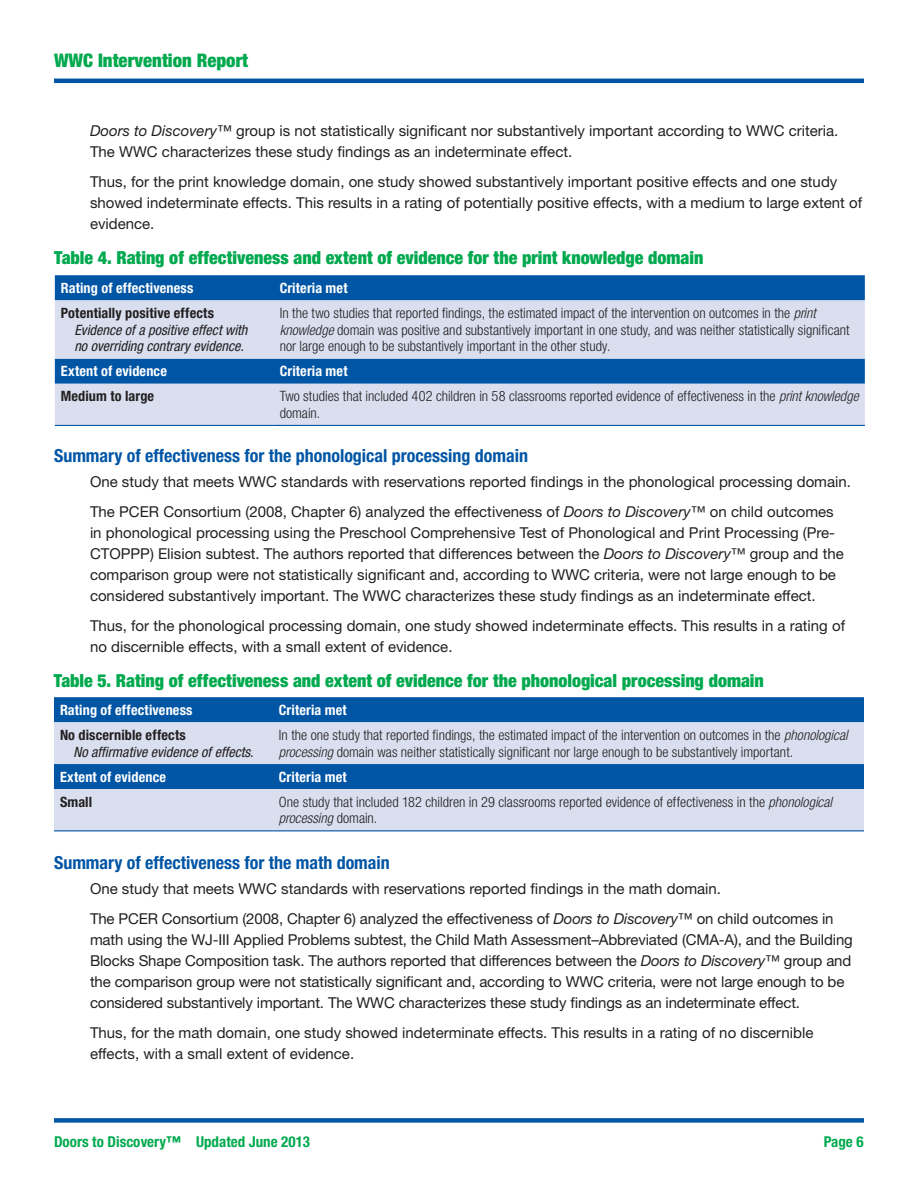
<style>
.page{position:relative;width:918px;height:1188px;background:#fff}
.page>*{position:absolute;margin:0;border:0;box-sizing:border-box;transform-origin:0 0}
.t1{font:900 condensed 18.75px "Helvetica Neue LT Std";color:#00a94e}
.Table_title{font:900 condensed 18px "Helvetica Neue LT Std";color:#00a94e}
.blue_heading-left{font:700 condensed 18px "Helvetica Neue LT Std";color:#0155a5}
.text__indent{font:15px/21px "Helvetica Neue LT Std";color:#231f20}
.t2{font:700 condensed 15px "Helvetica Neue LT Std";color:#00a94e}
.t3{font:300 condensed 14.25px/16.5px "Helvetica Neue LT Std";color:#231f20}
.t4{font:italic condensed 14.25px/16.5px "Helvetica Neue LT Std";color:#231f20}
.Table_sub_head_whi{font:700 condensed 14.25px "Helvetica Neue LT Std";letter-spacing:.01em;color:#fff}
.Table_sub_head-bla{font:700 condensed 14.25px "Helvetica Neue LT Std";letter-spacing:.005em;color:#231f20}
.s1{font-style:italic}
.s2{font-weight:700;font-style:normal}
</style>
<div class="page">
<div style="left:54px;top:1118px;width:810px;height:5px;background:#0155a5"></div>
<hr style="left:54px;top:79px;width:810px;height:4px;background:#0155a5">
<div style="left:55px;top:275px;width:810px;height:25px;background:#0155a5"></div>
<svg style="left:55px;top:300px;width:810px;height:125px;background:#adc3e0"></svg>
<hr style="left:55px;top:425px;width:219px;height:1px;background:#0155a5">
<hr style="left:274px;top:425px;width:591px;height:1px;background:#0155a5">
<div style="left:54px;top:697px;width:810px;height:25px;background:#0155a5"></div>
<svg style="left:54px;top:722px;width:810px;height:108px;background:#a6bedd"></svg>
<hr style="left:54px;top:830px;width:219px;height:1px;background:#0155a5">
<hr style="left:273px;top:830px;width:591px;height:1px;background:#0155a5">
<p class="t1" style="left:54px;top:49px;width:196px">WWC Intervention Report</p>
<p class="text__indent" style="left:90px;top:120px;width:750px"><span class="s1">Doors to Discovery</span>™ group is not statistically significant nor substantively important according to WWC criteria.<br>The WWC characterizes these study findings as an indeterminate effect.</p>
<p class="text__indent" style="left:90px;top:171px;width:774px">Thus, for the print knowledge domain, one study showed substantively important positive effects and one study showed indeterminate effects. This results in a rating of potentially positive effects, with a medium to large extent of evidence.</p>
<p class="Table_title" style="left:54px;top:246px;width:651px">Table 4. Rating of effectiveness and extent of evidence for the print knowledge domain</p>
<p class="Table_sub_head_whi" style="left:61px;top:279px;width:134px">Rating of effectiveness</p>
<p class="Table_sub_head_whi" style="left:280px;top:279px;width:69px">Criteria met</p>
<p class="t4" style="left:74px;top:305px;width:175px;text-indent:-13px"><span class="s2">Potentially positive effects<br></span>Evidence of a positive effect with no overriding contrary evidence.</p>
<p class="t3" style="left:280px;top:305px;width:571px">In the two studies that reported findings, the estimated impact of the intervention on outcomes in the <span class="s1">print knowledge</span> domain was positive and substantively important in one study, and was neither statistically significant nor large enough to be substantively important in the other study.</p>
<p class="Table_sub_head_whi" style="left:61px;top:363px;width:108px">Extent of evidence</p>
<p class="Table_sub_head_whi" style="left:280px;top:363px;width:69px">Criteria met</p>
<p class="Table_sub_head-bla" style="left:61px;top:388px;width:95px">Medium to large</p>
<p class="t3" style="left:280px;top:388px;width:581px">Two studies that included 402 children in 58 classrooms reported evidence of effectiveness in the <span class="s1">print knowledge </span>domain.</p>
<p class="blue_heading-left" style="left:54px;top:444px;width:476px">Summary of effectiveness for the phonological processing domain</p>
<p class="text__indent" style="left:90px;top:471px;width:763px">One study that meets WWC standards with reservations reported findings in the phonological processing domain.</p>
<p class="text__indent" style="left:90px;top:501px;width:755px">The PCER Consortium (2008, Chapter 6) analyzed the effectiveness of <span class="s1">Doors to Discovery</span>™ on child outcomes in phonological processing using the Preschool Comprehensive Test of Phonological and Print Processing (Pre-CTOPPP) Elision subtest. The authors reported that differences between the <span class="s1">Doors to Discovery</span>™ group and the comparison group were not statistically significant and, according to WWC criteria, were not large enough to be considered substantively important. The WWC characterizes these study findings as an indeterminate effect.</p>
<p class="text__indent" style="left:90px;top:615px;width:757px">Thus, for the phonological processing domain, one study showed indeterminate effects. This results in a rating of no discernible effects, with a small extent of evidence.</p>
<p class="Table_title" style="left:54px;top:669px;width:712px">Table 5. Rating of effectiveness and extent of evidence for the phonological processing domain</p>
<p class="Table_sub_head_whi" style="left:60px;top:701px;width:134px">Rating of effectiveness</p>
<p class="Table_sub_head_whi" style="left:279px;top:701px;width:69px">Criteria met</p>
<p class="t4" style="left:73px;top:727px;width:182px;text-indent:-13px"><span class="s2">No discernible effects<br></span>No affirmative evidence of effects.</p>
<p class="t3" style="left:279px;top:727px;width:570px">In the one study that reported findings, the estimated impact of the intervention on outcomes in the <span class="s1">phonological processing</span> domain was neither statistically significant nor large enough to be substantively important.</p>
<p class="Table_sub_head_whi" style="left:60px;top:768px;width:108px">Extent of evidence</p>
<p class="Table_sub_head_whi" style="left:279px;top:768px;width:69px">Criteria met</p>
<p class="Table_sub_head-bla" style="left:60px;top:793px;width:34px">Small</p>
<p class="t3" style="left:279px;top:793px;width:555px">One study that included 182 children in 29 classrooms reported evidence of effectiveness in the <span class="s1">phonological processing</span> domain.</p>
<p class="blue_heading-left" style="left:54px;top:851px;width:337px">Summary of effectiveness for the math domain</p>
<p class="text__indent" style="left:90px;top:878px;width:633px">One study that meets WWC standards with reservations reported findings in the math domain.</p>
<p class="text__indent" style="left:90px;top:908px;width:764px">The PCER Consortium (2008, Chapter 6) analyzed the effectiveness of <span class="s1">Doors to Discovery</span>™ on child outcomes in math using the WJ-III Applied Problems subtest, the Child Math Assessment–Abbreviated (CMA-A), and the Building Blocks Shape Composition task. The authors reported that differences between the <span class="s1">Doors to Discovery</span>™ group and the comparison group were not statistically significant and, according to WWC criteria, were not large enough to be considered substantively important. The WWC characterizes these study findings as an indeterminate effect.</p>
<p class="text__indent" style="left:90px;top:1022px;width:725px">Thus, for the math domain, one study showed indeterminate effects. This results in a rating of no discernible effects, with a small extent of evidence.</p>
<p class="t2" style="left:54px;top:1132px;width:258px">Doors to Discovery™ Updated June 2013</p>
<p class="t2" style="left:824px;top:1132px;width:41px">Page 6</p>
</div>
